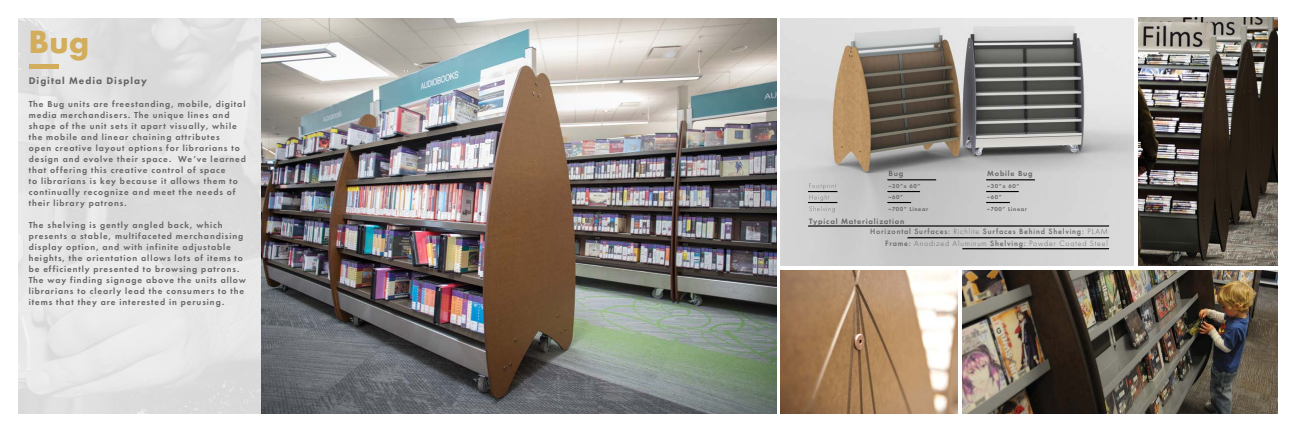
<style>
.page{position:relative;width:1296px;height:432px;background:#fff}
.page>*{position:absolute;margin:0;border:0;box-sizing:border-box;transform-origin:0 0}
.t1{font:700 33.5px "Futura PT";color:#d2ad5b}
.t2{font:800 10px "Futura PT";letter-spacing:.1em;color:#636466}
.t3{font:600 9px/11px "Futura PT";letter-spacing:.1em;color:#636466}
.t4{font:500 8px/12px "Futura PT";letter-spacing:.1em;color:#636466;text-align:right}
.t5{font:600 8px "Futura PT";letter-spacing:.1em;color:#636466}
.t6{font:600 7.8px "Futura PT";letter-spacing:.1em;color:#636466}
.t7{font:600 6px/11.3px "Futura PT";letter-spacing:.1em;color:#636466}
.s1{font-weight:300}
</style>
<div class="page">
<img style="left:781px;top:18px;width:353px;height:248px">
<svg style="left:907px;top:238px;width:202px;height:1px"></svg>
<svg style="left:962px;top:249px;width:147px;height:1px"></svg>
<svg style="left:808px;top:226px;width:301px;height:1px"></svg>
<svg style="left:887px;top:191px;width:33px;height:1px"></svg>
<svg style="left:887px;top:202px;width:24px;height:1px"></svg>
<svg style="left:887px;top:180px;width:49px;height:1px"></svg>
<svg style="left:986px;top:191px;width:33px;height:1px"></svg>
<svg style="left:986px;top:202px;width:24px;height:1px"></svg>
<svg style="left:986px;top:180px;width:49px;height:1px"></svg>
<svg style="left:808px;top:183px;width:30px;height:30px"></svg>
<img style="left:18px;top:18px;width:758px;height:396px">
<img style="left:962px;top:270px;width:316px;height:144px">
<img style="left:781px;top:270px;width:177px;height:144px">
<div style="left:29px;top:64px;width:30px;height:5px;background:#d2ad5b"></div>
<img style="left:1138px;top:18px;width:140px;height:248px">
<h1 class="t1" style="left:28px;top:20px;width:62px">Bug</h1>
<p class="t2" style="left:29px;top:75px;width:120px">Digital Media Display</p>
<p class="t3" style="left:29px;top:99px;width:219px">The Bug units are freestanding, mobile, digital media merchandisers. The unique lines and shape of the unit sets it apart visually, while the mobile and linear chaining attributes<br>open creative layout options for librarians to design and evolve their space. We’ve learned that offering this creative control of space<br>to librarians is key because it allows them to continually recognize and meet the needs of their library patrons.</p>
<p class="t3" style="left:29px;top:220px;width:219px">The shelving is gently angled back, which presents a stable, multifaceted merchandising display option, and with infinite adjustable heights, the orientation allows lots of items to be efficiently presented to browsing patrons.<br>The way finding signage above the units allow librarians to clearly lead the consumers to the items that they are interested in perusing.</p>
<p class="t5" style="left:888px;top:168px;width:16px">Bug</p>
<p class="t7" style="left:888px;top:180px;width:41px">~30”x 60” ~60”<br>~700” Linear</p>
<p class="t5" style="left:809px;top:216px;width:97px">Typical Materialization</p>
<p class="t6" style="left:987px;top:169px;width:47px">Mobile Bug</p>
<p class="t7" style="left:987px;top:180px;width:41px">~30”x 60” ~60”<br>~700” Linear</p>
<p class="t4" style="left:870px;top:226px;width:240px">Horizontal Surfaces: <span class="s1">Richlite</span> Surfaces Behind Shelving: <span class="s1">PLAM<br></span>Frame: <span class="s1">Anodized Aluminum</span> Shelving: <span class="s1">Powder Coated Steel</span></p>
</div>
